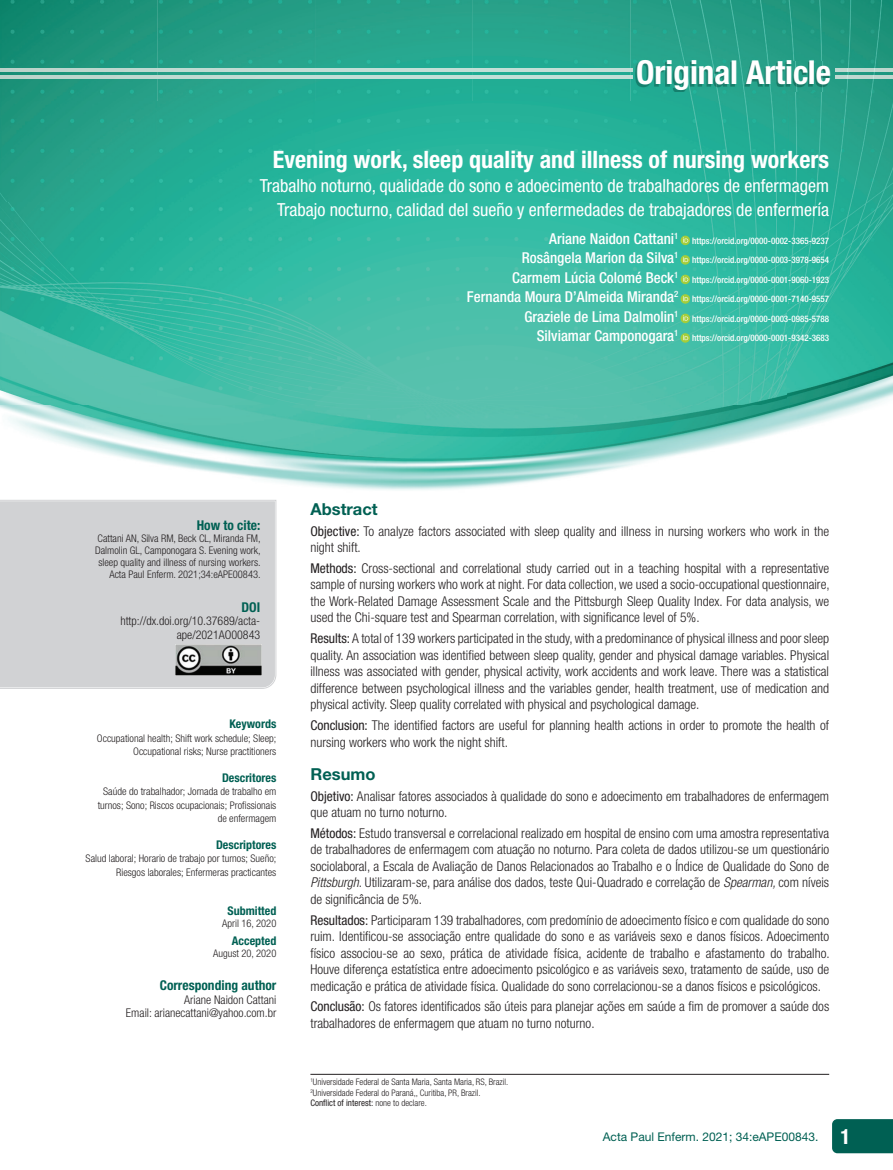
<style>
.page{position:relative;width:893px;height:1170px;background:#fff}
.page>*{position:absolute;margin:0;border:0;box-sizing:border-box;transform-origin:0 0}
.t1{font:700 condensed 33px "Helvetica Neue LT Std";color:#fff}
.t2{font:700 condensed 24px "Helvetica Neue LT Std";color:#fff}
.t3{font:condensed 18px/24px "Helvetica Neue LT Std";color:#fff;text-align:right}
.t4{font:700 16.5px "Helvetica Neue LT Std";color:#006053}
.t5{font:500 condensed 15px "Helvetica Neue LT Std";color:#fff}
.t6{font:300 condensed 13.5px/16.5px "Helvetica Neue LT Std";color:#231f20}
.t7{font:700 condensed 13.5px "Helvetica Neue LT Std";color:#006053}
.t8{font:300 condensed 12px/13.5px "Helvetica Neue LT Std";color:#231f20;text-align:right}
.t9{font:700 condensed 12px "Helvetica Neue LT Std";color:#006053}
.t10{font:12px "Helvetica Neue LT Std";color:#006053}
.t11{font:300 condensed 10.5px/13.5px "Helvetica Neue LT Std";color:#231f20;text-align:right}
.t12{font:500 condensed 9px "Helvetica Neue LT Std";color:#fff}
.t13{font:300 condensed 9px/10.5px "Helvetica Neue LT Std";color:#231f20}
.s1{font-weight:400}
.s2{font-style:italic}
.s3{font-weight:700;font-stretch:condensed;font-size:21px;color:#fff}
</style>
<div class="page">
<div style="left:832px;top:1119px;width:61px;height:34px;background:#006053"></div>
<img style="left:0;top:0;width:893px;height:490px">
<img style="left:835px;top:75px;width:58px;height:4px">
<img style="left:835px;top:68px;width:58px;height:4px">
<svg style="left:0;top:500px;width:277px;height:189px"></svg>
<div style="left:0;top:501px;width:275px;height:186px;background:#d1d2d4"></div>
<svg style="left:680px;top:236px;width:10px;height:9px"></svg>
<svg style="left:683px;top:237px;width:5px;height:5px"></svg>
<svg style="left:680px;top:255px;width:10px;height:10px"></svg>
<svg style="left:683px;top:257px;width:5px;height:5px"></svg>
<svg style="left:680px;top:275px;width:10px;height:9px"></svg>
<svg style="left:683px;top:276px;width:5px;height:5px"></svg>
<svg style="left:680px;top:294px;width:10px;height:10px"></svg>
<svg style="left:683px;top:296px;width:5px;height:5px"></svg>
<svg style="left:680px;top:314px;width:10px;height:9px"></svg>
<svg style="left:683px;top:315px;width:5px;height:5px"></svg>
<svg style="left:680px;top:333px;width:10px;height:10px"></svg>
<svg style="left:683px;top:335px;width:5px;height:5px"></svg>
<hr style="left:310px;top:1073px;width:519px;height:1px;background:#231f20">
<img style="left:175px;top:644px;width:86px;height:31px">
<img style="left:635px;top:62px;width:193px;height:30px">
<img style="left:0;top:75px;width:633px;height:4px">
<img style="left:0;top:68px;width:633px;height:4px">
<h1 class="t1" style="left:636px;top:52px;width:196px">Original Article</h1>
<h2 class="t2" style="left:273px;top:144px;width:558px">Evening work, sleep quality and illness of nursing workers</h2>
<h3 class="t3" style="left:260px;top:173px;width:571px">Trabalho noturno, qualidade do sono e adoecimento de trabalhadores de enfermagem<br>Trabajo nocturno, calidad del sueño y enfermedades de trabajadores de enfermería</h3>
<p class="t5" style="left:549px;top:229px;width:131px">Ariane Naidon Cattani<sup>1</sup></p>
<p class="t12" style="left:692px;top:235px;width:138px">https://orcid.org/0000-0002-3365-9237</p>
<p class="t5" style="left:522px;top:249px;width:158px">Rosângela Marion da Silva<sup>1</sup></p>
<p class="t12" style="left:692px;top:254px;width:138px">https://orcid.org/0000-0003-3978-9654</p>
<p class="t5" style="left:512px;top:268px;width:168px">Carmem Lúcia Colomé Beck<sup>1</sup></p>
<p class="t12" style="left:692px;top:274px;width:138px">https://orcid.org/0000-0001-9060-1923</p>
<p class="t5" style="left:467px;top:288px;width:213px">Fernanda Moura D’Almeida Miranda<sup>2</sup></p>
<p class="t12" style="left:692px;top:293px;width:138px">https://orcid.org/0000-0001-7140-9557</p>
<p class="t5" style="left:524px;top:307px;width:156px">Graziele de Lima Dalmolin<sup>1</sup></p>
<p class="t12" style="left:692px;top:313px;width:138px">https://orcid.org/0000-0003-0985-5788</p>
<p class="t5" style="left:537px;top:327px;width:143px">Silviamar Camponogara<sup>1</sup></p>
<p class="t12" style="left:692px;top:332px;width:138px">https://orcid.org/0000-0001-9342-3683</p>
<p class="t7" style="left:197px;top:517px;width:65px">How to cite:</p>
<p class="t11" style="left:95px;top:532px;width:167px;line-height:12px">Cattani AN, Silva RM, Beck CL, Miranda FM, Dalmolin GL, Camponogara S. Evening work, sleep quality and illness of nursing workers.<br>Acta Paul Enferm. 2021;34:eAPE00843.</p>
<p class="t7" style="left:241px;top:599px;width:20px">DOI</p>
<p class="t8" style="left:120px;top:614px;width:141px">http://dx.doi.org/10.37689/acta&shy;ape/2021AO00843</p>
<p class="t9" style="left:230px;top:716px;width:48px">Keywords</p>
<p class="t11" style="left:97px;top:731px;width:181px">Occupational health; Shift work schedule; Sleep;<br>Occupational risks; Nurse practitioners</p>
<p class="t9" style="left:222px;top:770px;width:56px">Descritores</p>
<p class="t11" style="left:98px;top:784px;width:180px">Saúde do trabalhador; Jornada de trabalho em turnos; Sono; Riscos ocupacionais; Profissionais de enfermagem</p>
<p class="t9" style="left:216px;top:837px;width:62px">Descriptores</p>
<p class="t11" style="left:86px;top:851px;width:192px">Salud laboral; Horario de trabajo por turnos; Sueño;<br>Riesgos laborales; Enfermeras practicantes</p>
<p class="t9" style="left:228px;top:903px;width:50px">Submitted</p>
<p class="t11" style="left:222px;top:916px;width:56px">April 16, 2020</p>
<p class="t9" style="left:232px;top:933px;width:46px">Accepted</p>
<p class="t11" style="left:213px;top:946px;width:65px">August 20, 2020</p>
<p class="t7" style="left:160px;top:977px;width:118px">Corresponding author</p>
<p class="t8" style="left:126px;top:992px;width:152px">Ariane Naidon Cattani<br>Email: arianecattani@yahoo.com.br</p>
<p class="t4" style="left:310px;top:498px;width:69px">Abstract</p>
<p class="t6" style="left:310px;top:522px;width:520px"><span class="s1">Objective:</span> To analyze factors associated with sleep quality and illness in nursing workers who work in the night shift.</p>
<p class="t6" style="left:310px;top:559px;width:521px;text-align:justify"><span class="s1">Methods:</span> Cross-sectional and correlational study carried out in a teaching hospital with a representative sample of nursing workers who work at night. For data collection, we used a socio-occupational questionnaire, the Work-Related Damage Assessment Scale and the Pittsburgh Sleep Quality Index. For data analysis, we used the Chi-square test and Spearman correlation, with significance level of 5%.</p>
<p class="t6" style="left:310px;top:630px;width:520px;text-align:justify"><span class="s1">Results:</span> A total of 139 workers participated in the study, with a predominance of physical illness and poor sleep quality. An association was identified between sleep quality, gender and physical damage variables. Physical illness was associated with gender, physical activity, work accidents and work leave. There was a statistical difference between psychological illness and the variables gender, health treatment, use of medication and physical activity. Sleep quality correlated with physical and psychological damage.</p>
<p class="t6" style="left:310px;top:716px;width:520px"><span class="s1">Conclusion:</span> The identified factors are useful for planning health actions in order to promote the health of nursing workers who work the night shift.</p>
<p class="t4" style="left:310px;top:763px;width:67px">Resumo</p>
<p class="t6" style="left:310px;top:787px;width:520px"><span class="s1">Objetivo:</span> Analisar fatores associados à qualidade do sono e adoecimento em trabalhadores de enfermagem que atuam no turno noturno.</p>
<p class="t6" style="left:310px;top:824px;width:520px;text-align:justify"><span class="s1">Métodos:</span> Estudo transversal e correlacional realizado em hospital de ensino com uma amostra representativa de trabalhadores de enfermagem com atuação no noturno. Para coleta de dados utilizou-se um questionário sociolaboral, a Escala de Avaliação de Danos Relacionados ao Trabalho e o Índice de Qualidade do Sono de <span class="s2">Pittsburgh</span>. Utilizaram-se, para análise dos dados, teste Qui-Quadrado e correlação de <span class="s2">Spearman,</span> com níveis de significância de 5%.</p>
<p class="t6" style="left:310px;top:911px;width:521px;text-align:justify"><span class="s1">Resultados:</span> Participaram 139 trabalhadores, com predomínio de adoecimento físico e com qualidade do sono ruim. Identificou-se associação entre qualidade do sono e as variáveis sexo e danos físicos. Adoecimento físico associou-se ao sexo, prática de atividade física, acidente de trabalho e afastamento do trabalho.<br>Houve diferença estatística entre adoecimento psicológico e as variáveis sexo, tratamento de saúde, uso de medicação e prática de atividade física. Qualidade do sono correlacionou-se a danos físicos e psicológicos.</p>
<p class="t6" style="left:310px;top:998px;width:520px"><span class="s1">Conclusão:</span> Os fatores identificados são úteis para planejar ações em saúde a fim de promover a saúde dos trabalhadores de enfermagem que atuam no turno noturno.</p>
<p class="t13" style="left:310px;top:1076px;width:199px"><sup>1</sup>Universidade Federal de Santa Maria, Santa Maria, RS, Brazil.<br><sup>2</sup>Universidade Federal do Paraná,, Curitiba, PR, Brazil.<br><span class="s1">Conflict of interest:</span> none to declare.</p>
<p class="t10" style="left:603px;top:1129px;width:249px">Acta Paul Enferm. 2021; 34:eAPE00843. <span class="s3">1</span></p>
</div>
